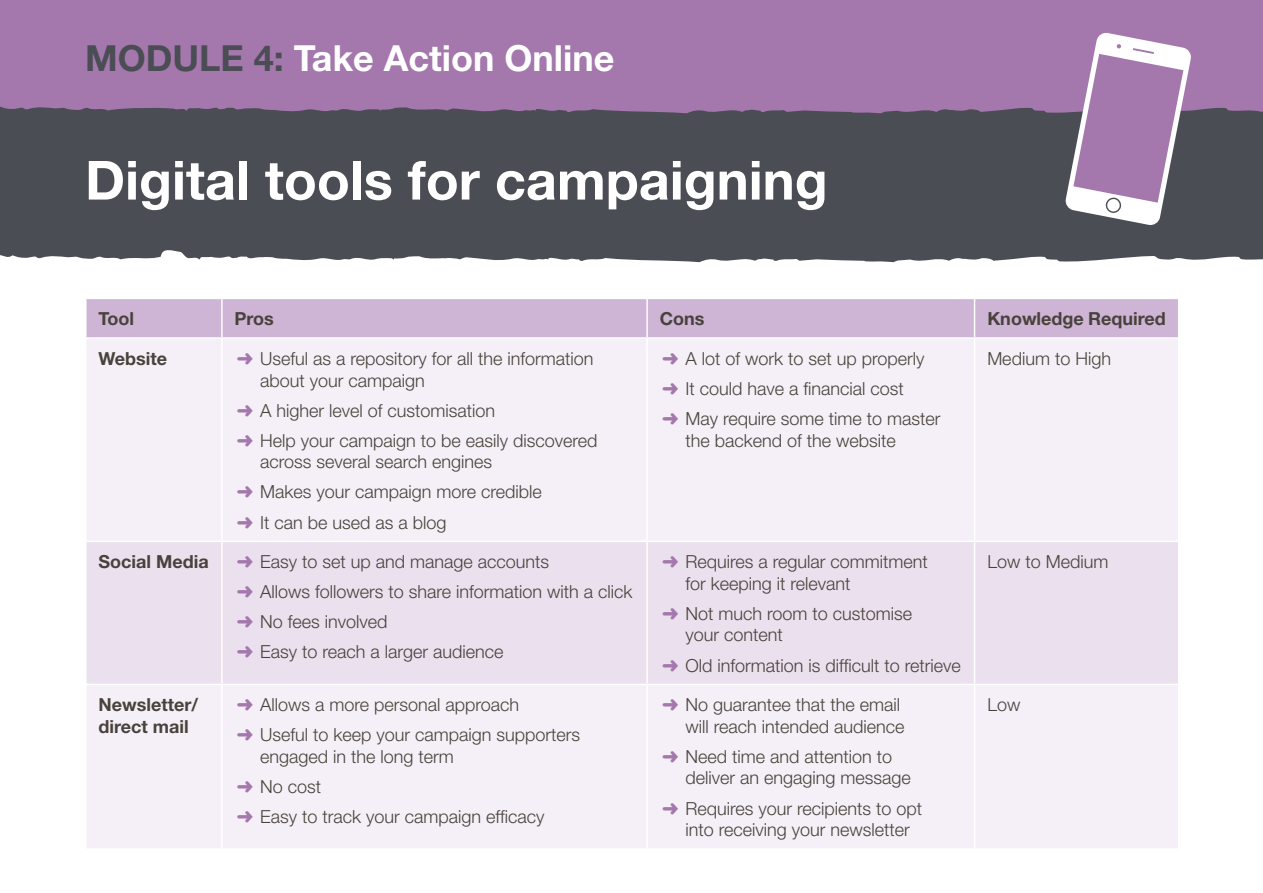
<style>
.page{position:relative;width:1263px;height:893px;background:#fff}
.page>*{position:absolute;margin:0;border:0;box-sizing:border-box;transform-origin:0 0}
.t1{font:700 54px "Helvetica Neue";color:#fff}
.t2{font:700 36px "Helvetica Neue";color:#fff}
.t3{font:300 18px/30.2px "Helvetica Neue";color:#49423c}
.t4{font:700 18px/21.6px "Helvetica Neue";color:#49423c}
.s1{color:#4a4d54}
.s2{color:#a477ad}
</style>
<div class="page">
<div style="left:0;top:114px;width:1263px;height:149px;background:#4a4d54"></div>
<div style="left:0;top:0;width:1263px;height:114px;background:#a477ad"></div>
<svg style="left:1065px;top:32px;width:127px;height:194px"></svg>
<div style="left:87px;top:299px;width:1091px;height:38px;background:#ceb4d5"></div>
<div style="left:87px;top:339px;width:1091px;height:509px;background:#f5f0f7"></div>
<div style="left:87px;top:542px;width:1091px;height:142px;background:#ebe0ee"></div>
<hr style="left:85px;top:541px;width:137px;height:1px;background:#fff">
<hr style="left:222px;top:541px;width:425px;height:1px;background:#fff">
<hr style="left:647px;top:541px;width:327px;height:1px;background:#fff">
<hr style="left:974px;top:541px;width:205px;height:1px;background:#fff">
<hr style="left:85px;top:684px;width:137px;height:1px;background:#fff">
<hr style="left:222px;top:684px;width:425px;height:1px;background:#fff">
<hr style="left:647px;top:684px;width:327px;height:1px;background:#fff">
<hr style="left:974px;top:684px;width:205px;height:1px;background:#fff">
<hr style="left:221px;top:299px;width:2px;height:38px;background:#fff">
<hr style="left:221px;top:339px;width:2px;height:202px;background:#fff">
<hr style="left:221px;top:542px;width:2px;height:142px;background:#fff">
<hr style="left:221px;top:685px;width:2px;height:163px;background:#fff">
<hr style="left:646px;top:299px;width:2px;height:38px;background:#fff">
<hr style="left:646px;top:339px;width:2px;height:202px;background:#fff">
<hr style="left:646px;top:542px;width:2px;height:142px;background:#fff">
<hr style="left:646px;top:685px;width:2px;height:163px;background:#fff">
<hr style="left:974px;top:299px;width:1px;height:38px;background:#fff">
<hr style="left:974px;top:339px;width:1px;height:202px;background:#fff">
<hr style="left:974px;top:542px;width:1px;height:142px;background:#fff">
<hr style="left:974px;top:685px;width:1px;height:163px;background:#fff">
<h2 class="t2" style="left:85px;top:36px;width:531px"><span class="s1">MODULE 4:</span> Take Action Online</h2>
<h1 class="t1" style="left:85px;top:147px;width:744px">Digital tools for campaigning</h1>
<p class="t4" style="left:99px;top:308px;width:37px">Tool</p>
<p class="t4" style="left:235px;top:308px;width:41px">Pros</p>
<p class="t4" style="left:660px;top:308px;width:46px">Cons</p>
<p class="t4" style="left:987px;top:308px;width:180px">Knowledge Required</p>
<p class="t4" style="left:99px;top:347px;width:70px">Website</p>
<p class="t3" style="left:260px;top:347px;width:335px;line-height:21.6px;text-indent:-23px"><span class="s2">➜</span> Useful as a repository for all the information about your campaign</p>
<p class="t3" style="left:237px;top:395px;width:362px"><span class="s2">➜</span> A higher level of customisation<br><span class="s2">➜</span> Help your campaign to be easily discovered</p>
<p class="t3" style="left:237px;top:446px;width:307px;text-indent:23px">across several search engines<br><span class="s2">➜</span> Makes your campaign more credible <span class="s2">➜</span> It can be used as a blog</p>
<p class="t3" style="left:987px;top:343px;width:125px">Medium to High</p>
<p class="t3" style="left:662px;top:343px;width:280px"><span class="s2">➜</span> A lot of work to set up properly <span class="s2">➜</span> It could have a financial cost<br><span class="s2">➜</span> May require some time to master</p>
<p class="t3" style="left:685px;top:425px;width:212px">the backend of the website</p>
<p class="t4" style="left:99px;top:550px;width:112px">Social Media</p>
<p class="t3" style="left:237px;top:546px;width:397px"><span class="s2">➜</span> Easy to set up and manage accounts<br><span class="s2">➜</span> Allows followers to share information with a click <span class="s2">➜</span> No fees involved<br><span class="s2">➜</span> Easy to reach a larger audience</p>
<p class="t3" style="left:685px;top:550px;width:244px;line-height:21.6px;text-indent:-23px"><span class="s2">➜</span> Requires a regular commitment for keeping it relevant</p>
<p class="t3" style="left:685px;top:602px;width:228px;line-height:21.6px;text-indent:-23px"><span class="s2">➜</span> Not much room to customise your content</p>
<p class="t3" style="left:662px;top:650px;width:300px"><span class="s2">➜</span> Old information is difficult to retrieve</p>
<p class="t4" style="left:99px;top:693px;width:101px">Newsletter/ direct mail</p>
<p class="t3" style="left:237px;top:689px;width:345px"><span class="s2">➜</span> Allows a more personal approach<br><span class="s2">➜</span> Useful to keep your campaign supporters</p>
<p class="t3" style="left:237px;top:741px;width:309px;text-indent:23px">engaged in the long term<br><span class="s2">➜</span> No cost<br><span class="s2">➜</span> Easy to track your campaign efficacy</p>
<p class="t3" style="left:662px;top:694px;width:244px;line-height:21.6px;text-align:right"><span class="s2">➜</span> No guarantee that the email will reach intended audience</p>
<p class="t3" style="left:685px;top:745px;width:227px;line-height:21.6px;text-indent:-23px"><span class="s2">➜</span> Need time and attention to deliver an engaging message</p>
<p class="t3" style="left:685px;top:797px;width:238px;line-height:21.6px;text-indent:-23px"><span class="s2">➜</span> Requires your recipients to opt into receiving your newsletter</p>
<p class="t3" style="left:987px;top:546px;width:123px">Low to Medium</p>
<p class="t3" style="left:987px;top:689px;width:35px">Low</p>
</div>
